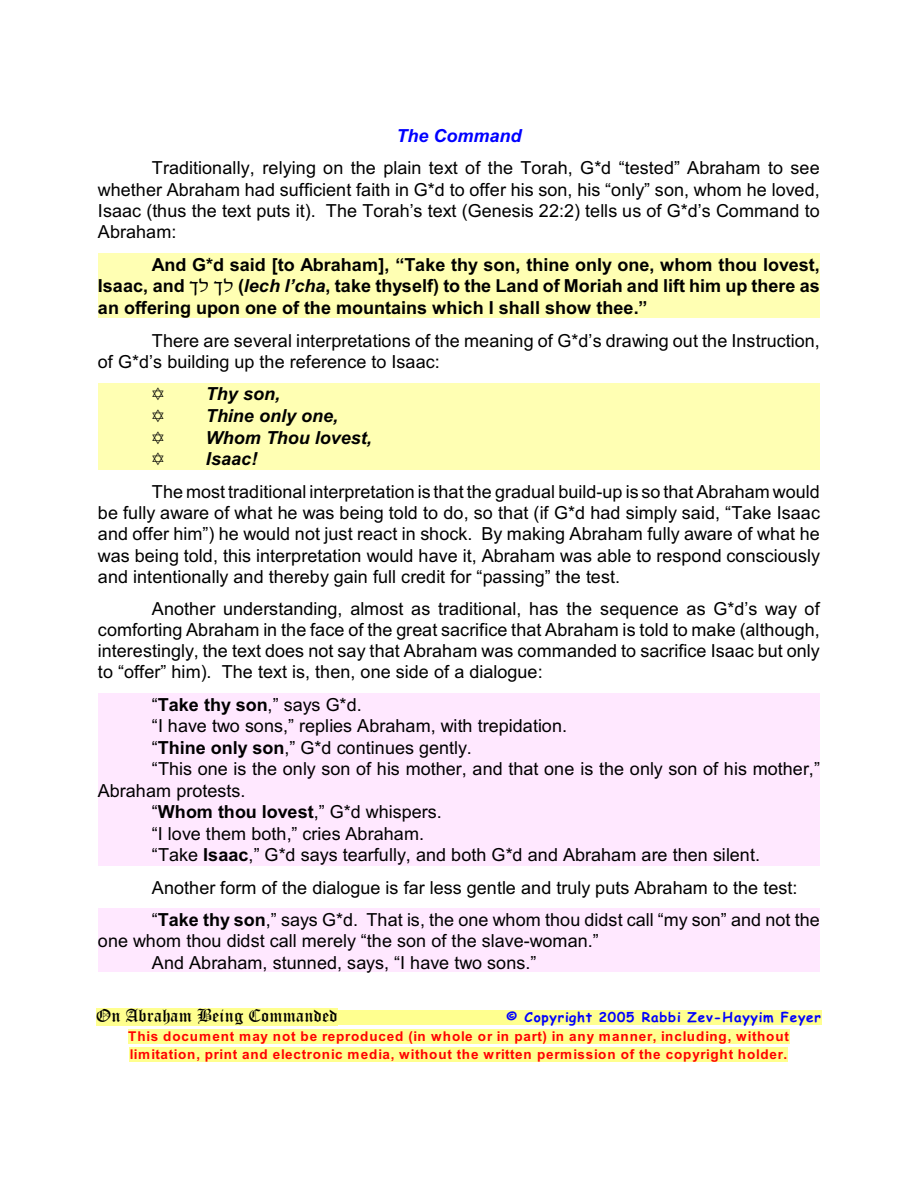
<style>
.page{position:relative;width:918px;height:1188px;background:#fff}
.page>*{position:absolute;margin:0;border:0;box-sizing:border-box;transform-origin:0 0}
.t1{font:18px/21.3px "Arial";letter-spacing:.005em;color:#000;text-align:justify}
.t2{font:700 18px/21.8px "Arial";color:#000}
.t3{font:italic 700 18px/21.9px "Arial";color:#000}
.t4{font:18px "Old English Text";letter-spacing:.015em;color:#000}
.t5{font:italic 700 18px "Arial";color:#00f}
.t6{font:700 13.5px/17.9px "Arial";letter-spacing:.055em;color:#f00}
.t7{font:700 13.5px "Comic Sans MS";letter-spacing:.06em;color:#00f}
.s1{font-style:italic}
.s2{font-weight:700}
</style>
<div class="page">
<div style="left:96px;top:1008px;width:25px;height:18px;background:#ffff8f"></div>
<div style="left:121px;top:1008px;width:71px;height:18px;background:#ffff8f"></div>
<div style="left:192px;top:1008px;width:146px;height:18px;background:#ffff8f"></div>
<div style="left:338px;top:1010px;width:77px;height:15px;background:#ffff8f"></div>
<div style="left:415px;top:1010px;width:92px;height:15px;background:#ffff8f"></div>
<div style="left:507px;top:1010px;width:315px;height:15px;background:#ffff8f"></div>
<div style="left:128px;top:1030px;width:662px;height:14px;background:#ffff8f"></div>
<div style="left:130px;top:1047px;width:658px;height:15px;background:#ffff8f"></div>
<div style="left:98px;top:253px;width:722px;height:65px;background:#ffffb3"></div>
<div style="left:98px;top:383px;width:722px;height:22px;background:#ffffb3"></div>
<div style="left:98px;top:405px;width:722px;height:21px;background:#ffffb3"></div>
<div style="left:98px;top:427px;width:722px;height:21px;background:#ffffb3"></div>
<div style="left:98px;top:448px;width:722px;height:21px;background:#ffffb3"></div>
<div style="left:98px;top:694px;width:722px;height:21px;background:#ffe8ff"></div>
<div style="left:98px;top:716px;width:722px;height:21px;background:#ffe8ff"></div>
<div style="left:98px;top:737px;width:722px;height:22px;background:#ffe8ff"></div>
<div style="left:98px;top:759px;width:722px;height:42px;background:#ffe8ff"></div>
<div style="left:98px;top:801px;width:722px;height:22px;background:#ffe8ff"></div>
<div style="left:98px;top:823px;width:722px;height:21px;background:#ffe8ff"></div>
<div style="left:98px;top:844px;width:722px;height:21px;background:#ffe8ff"></div>
<div style="left:98px;top:909px;width:722px;height:43px;background:#ffe8ff"></div>
<div style="left:98px;top:952px;width:722px;height:20px;background:#ffe8ff"></div>
<p class="t5" style="left:396px;top:129px;width:127px">The Command</p>
<p class="t1" style="left:98px;top:159px;width:724px;text-indent:54px">Traditionally, relying on the plain text of the Torah, G*d “tested” Abraham to see whether Abraham had sufficient faith in G*d to offer his son, his “only” son, whom he loved, Isaac (thus the text puts it). The Torah’s text (Genesis 22:2) tells us of G*d’s Command to Abraham:</p>
<p class="t2" style="left:98px;top:255px;width:723px;text-indent:54px">And G*d said [to Abraham], “Take thy son, thine only one, whom thou lovest,<br>Isaac, and</p>
<p class="t2" style="left:98px;top:277px;width:723px;text-indent:140px">(<span class="s1">lech l’cha</span>, take thyself) to the Land of Moriah and lift him up there as an offering upon one of the mountains which I shall show thee.”</p>
<p class="t1" style="left:98px;top:331px;width:723px;text-indent:54px">There are several interpretations of the meaning of G*d’s drawing out the Instruction, of G*d’s building up the reference to Isaac:</p>
<p class="t3" style="left:206px;top:384px;width:168px">Thy son,<br>Thine only one,<br>Whom Thou lovest,<br>Isaac!</p>
<p class="t1" style="left:98px;top:483px;width:724px;text-indent:54px">The most traditional interpretation is that the gradual build-up is so that Abraham would be fully aware of what he was being told to do, so that (if G*d had simply said, “Take Isaac and offer him”) he would not just react in shock. By making Abraham fully aware of what he was being told, this interpretation would have it, Abraham was able to respond consciously and intentionally and thereby gain full credit for “passing” the test.</p>
<p class="t1" style="left:98px;top:599px;width:724px;text-indent:54px">Another understanding, almost as traditional, has the sequence as G*d’s way of comforting Abraham in the face of the great sacrifice that Abraham is told to make (although, interestingly, the text does not say that Abraham was commanded to sacrifice Isaac but only to “offer” him). The text is, then, one side of a dialogue:</p>
<p class="t1" style="left:152px;top:696px;width:211px">“<span class="s2">Take thy son</span>,” says G*d.</p>
<p class="t1" style="left:152px;top:717px;width:417px">“I have two sons,” replies Abraham, with trepidation.</p>
<p class="t1" style="left:152px;top:739px;width:322px">“<span class="s2">Thine only son</span>,” G*d continues gently.</p>
<p class="t1" style="left:152px;top:760px;width:670px">“This one is the only son of his mother, and that one is the only son of his mother,”</p>
<p class="t1" style="left:98px;top:781px;width:149px">Abraham protests.</p>
<p class="t1" style="left:152px;top:803px;width:291px">“<span class="s2">Whom thou lovest</span>,” G*d whispers.</p>
<p class="t1" style="left:152px;top:824px;width:274px">“I love them both,” cries Abraham.</p>
<p class="t1" style="left:152px;top:846px;width:610px">“Take <span class="s2">Isaac</span>,” G*d says tearfully, and both G*d and Abraham are then silent.</p>
<p class="t1" style="left:152px;top:873px;width:669px;line-height:32.4px">Another form of the dialogue is far less gentle and truly puts Abraham to the test: “<span class="s2">Take thy son</span>,” says G*d. That is, the one whom thou didst call “my son” and not the</p>
<p class="t1" style="left:98px;top:932px;width:503px;text-align:center">one whom thou didst call merely “the son of the slave-woman.”<br>And Abraham, stunned, says, “I have two sons.”</p>
<p class="t4" style="left:96px;top:1010px;width:243px">On Abraham Being Commanded</p>
<p class="t7" style="left:507px;top:1011px;width:316px">© Copyright 2005 Rabbi Zev-Hayyim Feyer</p>
<p class="t6" style="left:128px;top:1029px;width:662px">This document may not be reproduced (in whole or in part) in any manner, including, without limitation, print and electronic media, without the written permission of the copyright holder.</p>
</div>
